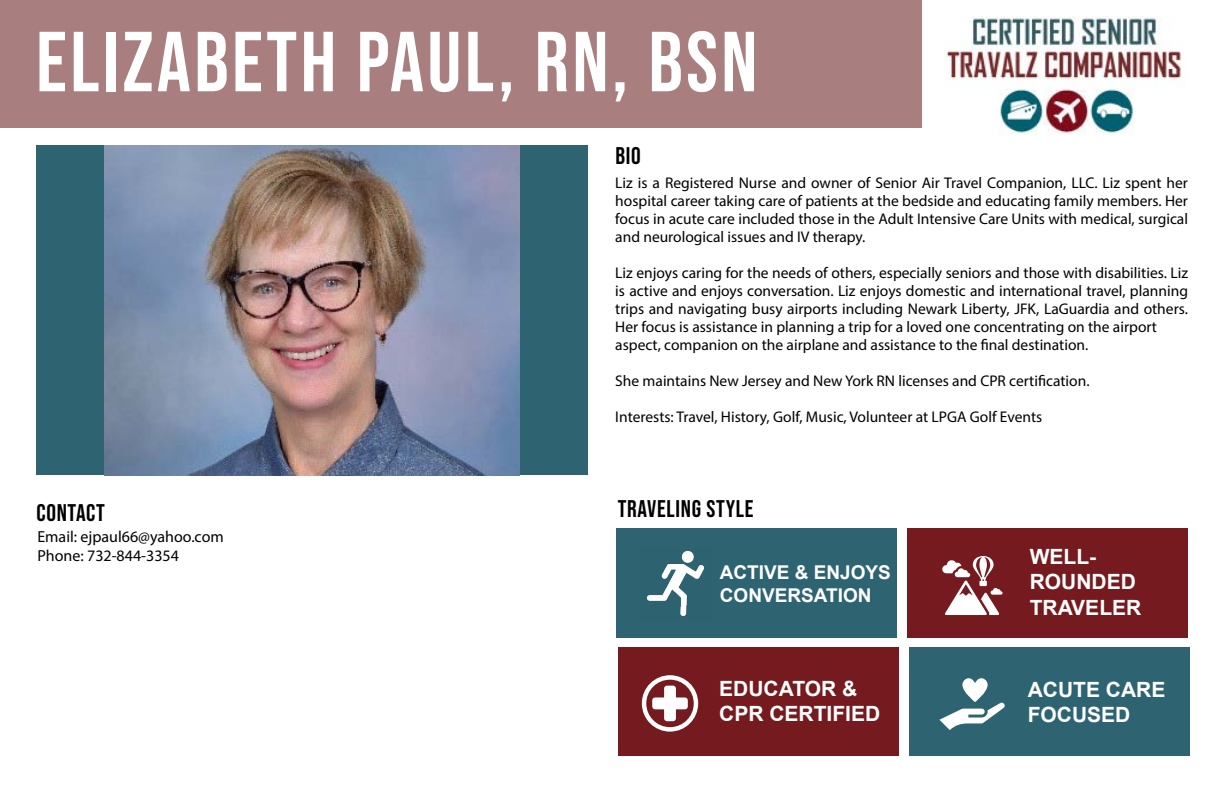
<style>
.page{position:relative;width:1224px;height:792px;background:#fff}
.page>*{position:absolute;margin:0;border:0;box-sizing:border-box;transform-origin:0 0}
.t1{font:85px "Bebas Neue";letter-spacing:.04em;color:#fff}
.t2{font:24px "Bebas Neue";letter-spacing:.03em;color:#000}
.t3{font:700 21px/25.2px "Arial";color:#fff}
.t4{font:700 19px/22.8px "Arial";color:#fff}
.t5{font:16px/19.2px "Myriad Pro";color:#000}
.t6{font:15.5px/18px "Myriad Pro";color:#000;text-align:justify}
</style>
<div class="page">
<div style="left:0;top:0;width:922px;height:128px;background:#a87e7e"></div>
<img style="left:946px;top:16px;width:236px;height:119px">
<div style="left:616px;top:528px;width:281px;height:110px;background:#2e6472"></div>
<div style="left:907px;top:528px;width:281px;height:110px;background:#751a1e"></div>
<div style="left:618px;top:648px;width:280px;height:108px;background:#751a1e"></div>
<div style="left:909px;top:648px;width:281px;height:108px;background:#2e6472"></div>
<img style="left:646px;top:550px;width:58px;height:67px">
<div style="left:36px;top:146px;width:552px;height:329px;background:#2e6472"></div>
<img style="left:104px;top:145px;width:415px;height:330px">
<svg style="left:642px;top:675px;width:56px;height:57px"></svg>
<svg style="left:942px;top:556px;width:61px;height:59px"></svg>
<svg style="left:939px;top:678px;width:66px;height:52px"></svg>
<h1 class="t1" style="left:36px;top:14px;width:723px">ELIZABETH PAUL, RN, BSN</h1>
<h2 class="t2" style="left:615px;top:142px;width:27px">BIO</h2>
<h2 class="t2" style="left:36px;top:499px;width:70px">CONTACT</h2>
<p class="t5" style="left:37px;top:527px;width:188px">Email: ejpaul66@yahoo.com<br>Phone: 732-844-3354</p>
<p class="t6" style="left:615px;top:173px;width:574px">Liz is a Registered Nurse and owner of Senior Air Travel Companion, LLC. Liz spent her hospital career taking care of patients at the bedside and educating family members. Her focus in acute care included those in the Adult Intensive Care Units with medical, surgical and neurological issues and IV therapy.</p>
<p class="t6" style="left:615px;top:263px;width:574px;text-align:left">Liz enjoys caring for the needs of others, especially seniors and those with disabilities. Liz is active and enjoys conversation. Liz enjoys domestic and international travel, planning trips and navigating busy airports including Newark Liberty, JFK, LaGuardia and others.<br>Her focus is assistance in planning a trip for a loved one concentrating on the airport aspect, companion on the airplane and assistance to the final destination.</p>
<p class="t6" style="left:615px;top:371px;width:476px">She maintains New Jersey and New York RN licenses and CPR certification.</p>
<p class="t6" style="left:615px;top:407px;width:429px">Interests: Travel, History, Golf, Music, Volunteer at LPGA Golf Events</p>
<h2 class="t2" style="left:618px;top:495px;width:137px">TRAVELING STYLE</h2>
<p class="t4" style="left:720px;top:561px;width:173px">ACTIVE &amp; ENJOYS<br>CONVERSATION</p>
<h3 class="t3" style="left:1030px;top:544px;width:113px">WELL-<br>ROUNDED<br>TRAVELER</h3>
<h3 class="t3" style="left:719px;top:676px;width:163px">EDUCATOR &amp;<br>CPR CERTIFIED</h3>
<h3 class="t3" style="left:1028px;top:677px;width:139px">ACUTE CARE<br>FOCUSED</h3>
</div>
